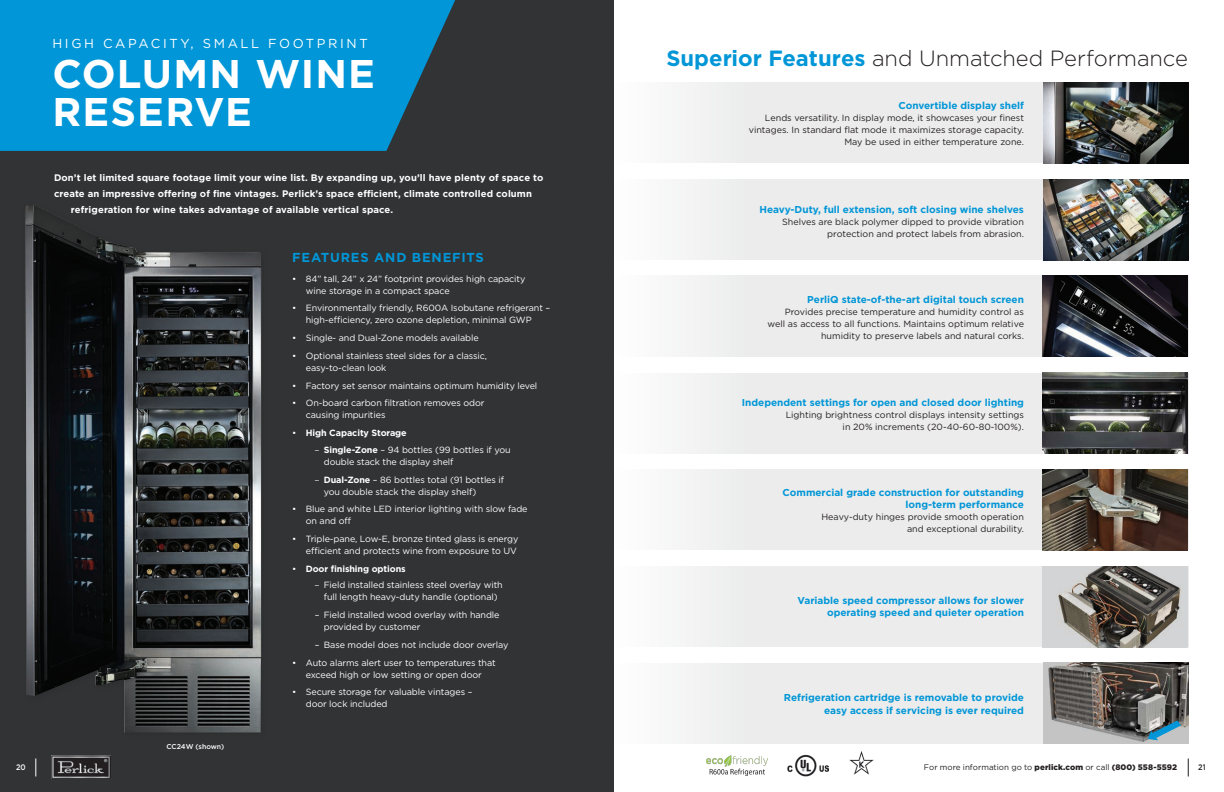
<style>
.page{position:relative;width:1224px;height:792px;background:#fff}
.page>*{position:absolute;margin:0;border:0;box-sizing:border-box;transform-origin:0 0}
.t1{font:700 40px/38px "Gotham";letter-spacing:.025em;color:#fff}
.t2{font:300 22px "Gotham";letter-spacing:-.005em;color:#231f20}
.t3{font:13px "Gotham";letter-spacing:.2em;color:#fff}
.t4{font:700 13px "Gotham";letter-spacing:.06em;color:#0196d7}
.t5{font:700 10px/12px "Gotham";color:#0196d7;text-align:right}
.t6{font:700 9.5px "Gotham";letter-spacing:.01em;color:#fff}
.New_bullets{font:9px/12px "Gotham";letter-spacing:-.01em;color:#fff}
.t7{font:9px/12px "Gotham";color:#231f20;text-align:right}
.Bullet_Copy{font:9px/12px "Gotham";letter-spacing:-.01em;color:#fff}
.New_bullets-2{font:700 9px "Gotham";letter-spacing:-.01em;color:#fff}
.t8{font:8px "Gotham";letter-spacing:.005em;color:#231f20}
.t9{font:500 8px "Gotham";color:#fff;scale:.9 1}
.t10{font:500 8px "Gotham";color:#231f20;scale:.9 1}
.t11{font:500 7px "Gotham";color:#fff}
.s1{font-weight:400}
.s2{font-family:"Myriad Pro"}
.s3{font-weight:700}
.s4{font-weight:700;color:#0196d7}
.s5{font-weight:900}
</style>
<div class="page">
<svg style="left:1188px;top:758px;width:1px;height:18px"></svg>
<div style="left:614px;top:82px;width:574px;height:81px;background:linear-gradient(to bottom,#efefef,#efefef)"></div>
<div style="left:614px;top:179px;width:574px;height:81px;background:linear-gradient(to bottom,#efefef,#efefef)"></div>
<div style="left:685px;top:276px;width:358px;height:81px;background:#ececec"></div>
<div style="left:685px;top:373px;width:358px;height:81px;background:#ececec"></div>
<div style="left:685px;top:469px;width:358px;height:81px;background:#ececec"></div>
<div style="left:685px;top:566px;width:358px;height:81px;background:#ececec"></div>
<div style="left:614px;top:663px;width:574px;height:81px;background:linear-gradient(to bottom,#efefef,#efefef)"></div>
<div style="left:0;top:0;width:614px;height:792px;background:#313334"></div>
<svg style="left:36px;top:758px;width:1px;height:18px"></svg>
<img style="left:51px;top:755px;width:59px;height:24px">
<img style="left:25px;top:205px;width:236px;height:527px">
<img style="left:788px;top:754px;width:40px;height:22px">
<img style="left:706px;top:756px;width:62px;height:19px">
<img style="left:1043px;top:82px;width:145px;height:81px">
<img style="left:1043px;top:179px;width:145px;height:81px">
<img style="left:1043px;top:276px;width:145px;height:81px">
<img style="left:1043px;top:373px;width:145px;height:81px">
<img style="left:1043px;top:469px;width:145px;height:81px">
<img style="left:1043px;top:566px;width:145px;height:81px">
<img style="left:1043px;top:663px;width:145px;height:81px">
<svg style="left:1148px;top:720px;width:33px;height:20px"></svg>
<img style="left:849px;top:751px;width:25px;height:24px">
<svg style="left:0;top:0;width:455px;height:151px;background:#048eca"></svg>
<p class="t3" style="left:52px;top:35px;width:317px">HIGH CAPACITY, SMALL FOOTPRINT</p>
<p class="t1" style="left:52px;top:55px;width:324px">COLUMN WINE<br>RESERVE</p>
<p class="t6" style="left:54px;top:172px;width:491px">Don’t let limited square footage limit your wine list. By expanding up, you’ll have plenty of space to</p>
<p class="t6" style="left:54px;top:188px;width:480px">create an impressive offering of fine vintages. Perlick’s space efficient, climate controlled column</p>
<p class="t6" style="left:71px;top:204px;width:324px">refrigeration for wine takes advantage of available vertical space.</p>
<p class="t4" style="left:292px;top:249px;width:193px">FEATURES AND BENEFITS</p>
<p class="t11" style="left:167px;top:742px;width:59px">CC24W (shown)</p>
<p class="New_bullets" style="left:306px;top:272px;width:221px;text-indent:-13px">• 84” tall, 24” x 24” footprint provides high capacity wine storage in a compact space</p>
<p class="New_bullets" style="left:292px;top:302px;width:260px;text-align:center">• Environmentally friendly, R600A Isobutane refrigerant – high-efficiency, zero ozone depletion, minimal GWP</p>
<p class="New_bullets" style="left:292px;top:332px;width:188px">• Single- and Dual-Zone models available</p>
<p class="New_bullets" style="left:306px;top:350px;width:183px;text-indent:-13px">• Optional stainless steel sides for a classic, easy-to-clean look</p>
<p class="New_bullets" style="left:292px;top:379px;width:247px">• Factory set sensor maintains optimum humidity level</p>
<p class="New_bullets" style="left:306px;top:397px;width:180px;text-indent:-13px">• On-board carbon filtration removes odor causing impurities</p>
<p class="New_bullets-2" style="left:292px;top:427px;width:116px"><span class="s1">•</span> High Capacity Storage</p>
<p class="Bullet_Copy" style="left:324px;top:443px;width:188px;text-indent:-9px"><span class="s2">–</span> <span class="s3">Single-Zone</span> – 94 bottles (99 bottles if you double stack the display shelf</p>
<p class="Bullet_Copy" style="left:324px;top:473px;width:182px;text-indent:-9px"><span class="s2">–</span> <span class="s3">Dual-Zone</span> – 86 bottles total (91 bottles if you double stack the display shelf)</p>
<p class="New_bullets" style="left:306px;top:503px;width:223px;text-indent:-13px">• Blue and white LED interior lighting with slow fade on and off</p>
<p class="New_bullets" style="left:292px;top:533px;width:228px;text-align:right">• Triple-pane, Low-E, bronze tinted glass is energy efficient and protects wine from exposure to UV</p>
<p class="New_bullets-2" style="left:292px;top:563px;width:115px"><span class="s1">•</span> Door finishing options</p>
<p class="Bullet_Copy" style="left:315px;top:579px;width:189px;text-align:center"><span class="s2">–</span> Field installed stainless steel overlay with full length heavy-duty handle (optional)</p>
<p class="Bullet_Copy" style="left:324px;top:609px;width:177px;text-indent:-9px">– Field installed wood overlay with handle provided by customer</p>
<p class="Bullet_Copy" style="left:315px;top:638px;width:195px">– Base model does not include door overlay</p>
<p class="New_bullets" style="left:292px;top:656px;width:205px;text-align:center">• Auto alarms alert user to temperatures that exceed high or low setting or open door</p>
<p class="New_bullets" style="left:306px;top:686px;width:168px;text-indent:-13px">• Secure storage for valuable vintages – door lock included</p>
<p class="t2" style="left:666px;top:45px;width:523px"><span class="s4">Superior Features</span> and Unmatched Performance</p>
<p class="t5" style="left:898px;top:100px;width:127px">Convertible display shelf</p>
<p class="t7" style="left:749px;top:112px;width:277px">Lends versatility. In display mode, it showcases your finest vintages. In standard flat mode it maximizes storage capacity.<br>May be used in either temperature zone.</p>
<p class="t5" style="left:759px;top:204px;width:266px">Heavy-Duty, full extension, soft closing wine shelves</p>
<p class="t7" style="left:782px;top:216px;width:243px">Shelves are black polymer dipped to provide vibration</p>
<p class="t7" style="left:827px;top:228px;width:198px">protection and protect labels from abrasion.</p>
<p class="t5" style="left:807px;top:293px;width:218px">PerliQ state-of-the-art digital touch screen</p>
<p class="t7" style="left:785px;top:305px;width:241px">Provides precise temperature and humidity control as</p>
<p class="t7" style="left:768px;top:317px;width:258px">well as access to all functions. Maintains optimum relative</p>
<p class="t7" style="left:821px;top:329px;width:204px">humidity to preserve labels and natural corks.</p>
<p class="t5" style="left:742px;top:396px;width:284px">Independent settings for open and closed door lighting</p>
<p class="t7" style="left:786px;top:409px;width:240px">Lighting brightness control displays intensity settings</p>
<p class="t7" style="left:843px;top:421px;width:183px">in 20% increments (20-40-60-80-100%).</p>
<p class="t5" style="left:783px;top:487px;width:243px">Commercial grade construction for outstanding long-term performance</p>
<p class="t7" style="left:821px;top:511px;width:204px">Heavy-duty hinges provide smooth operation and exceptional durability.</p>
<p class="t5" style="left:798px;top:594px;width:228px">Variable speed compressor allows for slower operating speed and quieter operation</p>
<p class="t5" style="left:784px;top:690px;width:242px;line-height:13px">Refrigeration cartridge is removable to provide easy access if servicing is ever required</p>
<p class="t9" style="left:16px;top:762px;width:12px">20</p>
<p class="t8" style="left:924px;top:762px;width:255px">For more information go to <span class="s5">perlick.com</span> or call <span class="s5">(800) 558-5592</span></p>
<p class="t10" style="left:1198px;top:762px;width:10px">21</p>
</div>
